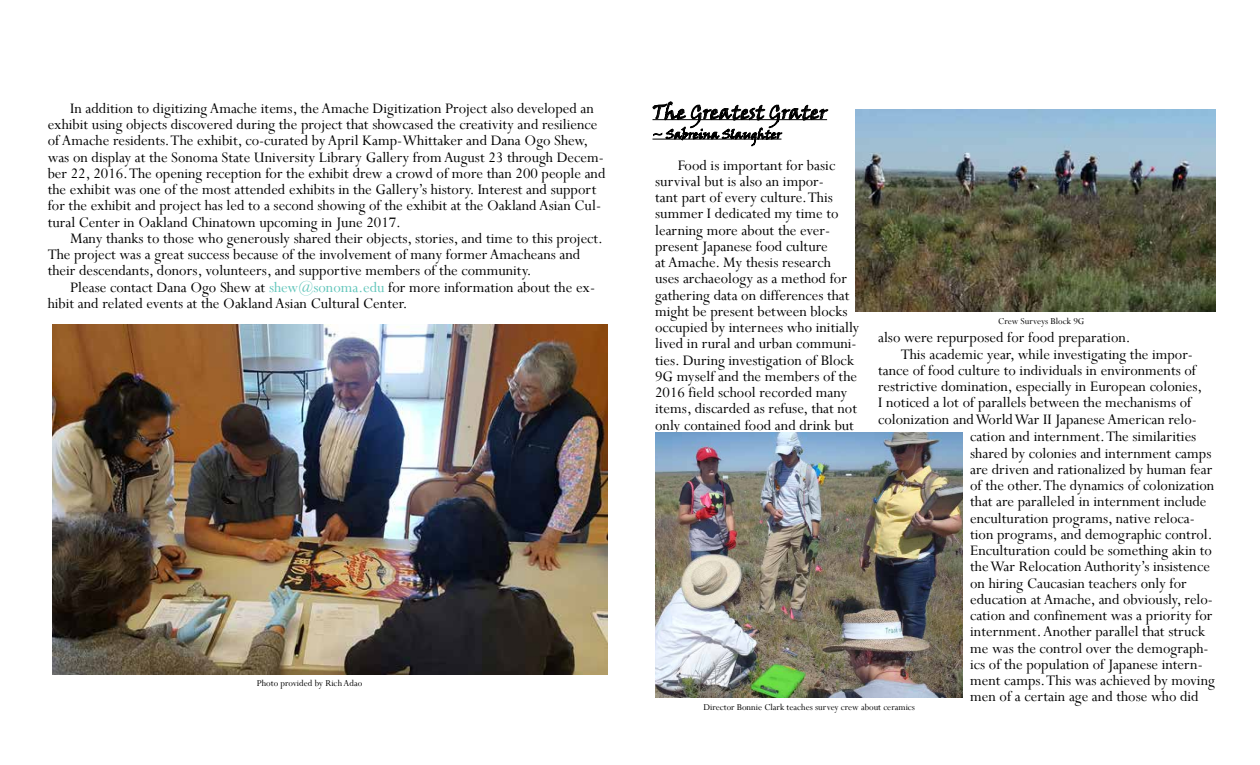
<style>
.page{position:relative;width:1260px;height:765px;background:#fff}
.page>*{position:absolute;margin:0;border:0;box-sizing:border-box;transform-origin:0 0}
.t1{font:20px "Viner Hand ITC";letter-spacing:-.01em;color:#000}
.t2{font:16.25px/16.2px "Perpetua";color:#000}
.t3{font:12.5px "Viner Hand ITC";color:#000}
.t4{font:10px "Perpetua";color:#000}
.s1{color:#60c5ba}
</style>
<div class="page">
<img style="left:52px;top:325px;width:556px;height:349px">
<img style="left:855px;top:109px;width:360px;height:203px">
<img style="left:655px;top:433px;width:308px;height:265px">
<svg style="left:652px;top:101px;width:176px;height:45px"></svg>
<p class="t2" style="left:48px;top:100px;width:559px;text-indent:23px">In addition to digitizing Amache items, the Amache Digitization Project also developed an exhibit using objects discovered during the project that showcased the creativity and resilience of Amache residents. The exhibit, co-curated by April Kamp-Whittaker and Dana Ogo Shew, was on display at the Sonoma State University Library Gallery from August 23 through Decem&shy;ber 22, 2016. The opening reception for the exhibit drew a crowd of more than 200 people and the exhibit was one of the most attended exhibits in the Gallery’s history. Interest and support for the exhibit and project has led to a second showing of the exhibit at the Oakland Asian Cul&shy;tural Center in Oakland Chinatown upcoming in June 2017.</p>
<p class="t2" style="left:48px;top:230px;width:557px;text-indent:23px">Many thanks to those who generously shared their objects, stories, and time to this project.<br>The project was a great success because of the involvement of many former Amacheans and their descendants, donors, volunteers, and supportive members of the community.</p>
<p class="t2" style="left:48px;top:278px;width:549px;text-indent:23px">Please contact Dana Ogo Shew at <span class="s1">shew@sonoma.edu</span> for more information about the ex&shy;hibit and related events at the Oakland Asian Cultural Center.</p>
<p class="t4" style="left:257px;top:677px;width:107px">Photo provided by Rich Adao</p>
<p class="t1" style="left:652px;top:100px;width:177px">The Greatest Grater</p>
<p class="t3" style="left:652px;top:127px;width:131px">~ Sabreina Slaughter</p>
<p class="t2" style="left:655px;top:156px;width:206px;text-indent:23px">Food is important for basic survival but is also an impor-<br>tant part of every culture. This summer I dedicated my time to learning more about the ever&shy;present Japanese food culture<br>at Amache. My thesis research<br>uses archaeology as a method for gathering data on differences that might be present between blocks occupied by internees who initially lived in rural and urban communi&shy;ties. During investigation of Block<br>9G myself and the members of the<br>2016 field school recorded many items, discarded as refuse, that not only contained food and drink but</p>
<p class="t4" style="left:998px;top:315px;width:88px">Crew Surveys Block 9G</p>
<p class="t2" style="left:878px;top:329px;width:254px">also were repurposed for food preparation.</p>
<p class="t2" style="left:901px;top:345px;width:294px">This academic year, while investigating the impor-</p>
<p class="t2" style="left:878px;top:362px;width:319px">tance of food culture to individuals in environments of</p>
<p class="t2" style="left:878px;top:378px;width:326px">restrictive domination, especially in European colonies,</p>
<p class="t2" style="left:878px;top:394px;width:315px">I noticed a lot of parallels between the mechanisms of</p>
<p class="t2" style="left:878px;top:410px;width:320px">colonization and World War II Japanese American relo-</p>
<p class="t2" style="left:970px;top:428px;width:246px">cation and internment. The similarities shared by colonies and internment camps are driven and rationalized by human fear of the other. The dynamics of colonization that are paralleled in internment include enculturation programs, native reloca&shy;tion programs, and demographic control.<br>Enculturation could be something akin to the War Relocation Authority’s insistence on hiring Caucasian teachers only for education at Amache, and obviously, relo&shy;cation and confinement was a priority for internment. Another parallel that struck me was the control over the demograph&shy;ics of the population of Japanese intern&shy;ment camps. This was achieved by moving men of a certain age and those who did</p>
<p class="t4" style="left:704px;top:701px;width:213px">Director Bonnie Clark teaches survey crew about ceramics</p>
</div>
